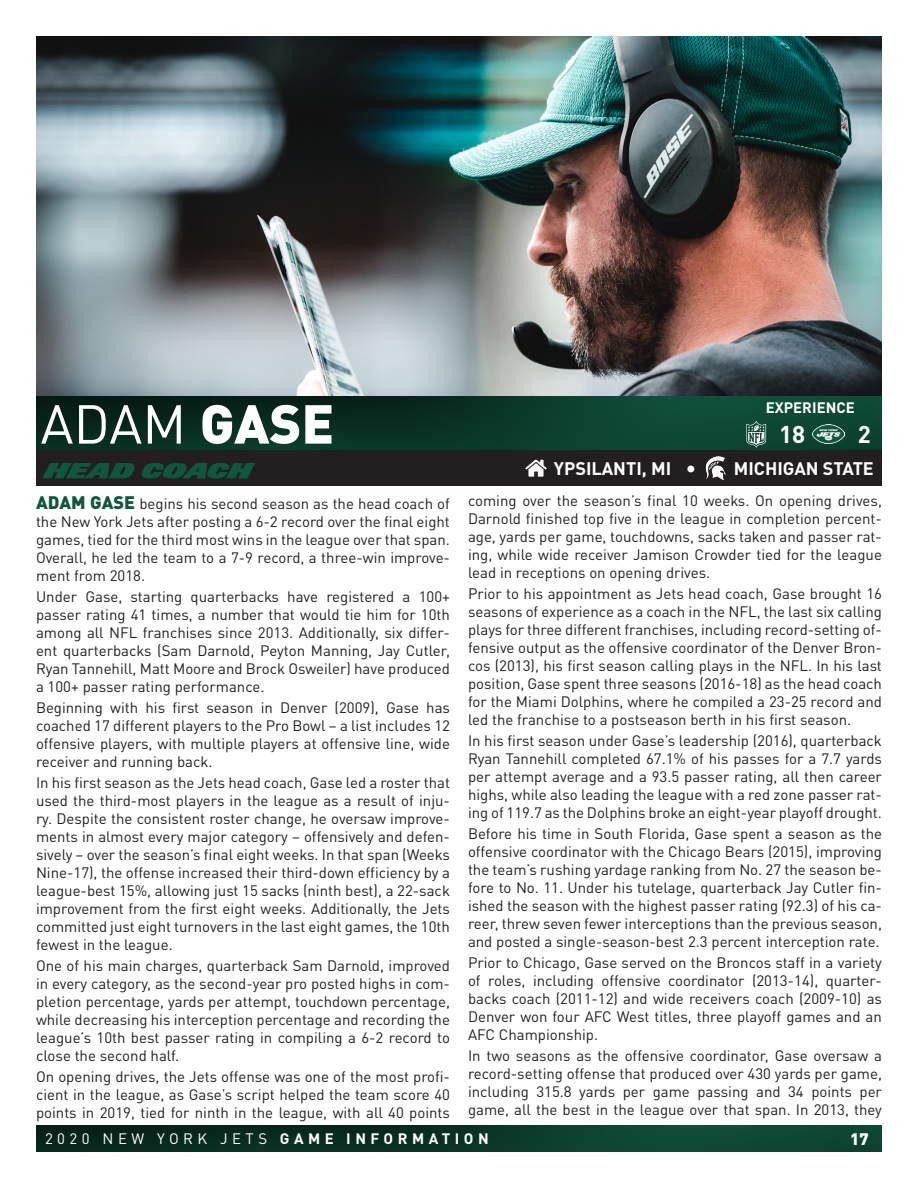
<style>
.page{position:relative;width:918px;height:1188px;background:#fff}
.page>*{position:absolute;margin:0;border:0;box-sizing:border-box;transform-origin:0 0}
.t1{font:54px "DIN Pro";color:#fff}
.BANNER_12pt__Green{font:700 24px "Jets";color:#115740}
.t2{font:700 24px "DIN Pro";color:#fff}
.t3{font:700 21px "DIN Pro";color:#fff}
.t4{font:700 18px "DIN Pro";color:#fff}
.t5{font:900 16.5px "DIN Pro";color:#fff}
.TEXT_9pt{font:15px/18px "DIN Pro";color:#231f20;text-align:justify}
.t6{font:15px "DIN Pro";letter-spacing:.3em;color:#fff}
.t7{font:700 15px "DIN Pro";color:#fff}
.s1{font-weight:900}
.s2{font-weight:900;font-size:18px;color:#115740}
.s3{font-weight:700}
</style>
<div class="page">
<div style="left:36px;top:1125px;width:846px;height:27px;background:linear-gradient(to right,#062018,#0f4e39)"></div>
<img style="left:36px;top:36px;width:846px;height:360px">
<div style="left:36px;top:450px;width:846px;height:36px;background:#231f20"></div>
<img style="left:705px;top:457px;width:21px;height:22px">
<img style="left:525px;top:459px;width:22px;height:18px">
<svg style="left:36px;top:396px;width:846px;height:54px;background:#0a3628"></svg>
<svg style="left:746px;top:421px;width:20px;height:27px"></svg>
<img style="left:813px;top:425px;width:31px;height:19px">
<p class="t1" style="left:40px;top:382px;width:295px">ADAM <span class="s1">GASE</span></p>
<p class="t7" style="left:766px;top:395px;width:91px">EXPERIENCE</p>
<p class="t2" style="left:779px;top:415px;width:28px">18</p>
<p class="t2" style="left:858px;top:415px;width:15px">2</p>
<p class="BANNER_12pt__Green" style="left:45px;top:458px;width:209px">HEAD COACH</p>
<p class="t4" style="left:554px;top:453px;width:119px">YPSILANTI, MI</p>
<p class="t3" style="left:686px;top:451px;width:12px">•</p>
<p class="t4" style="left:734px;top:453px;width:142px">MICHIGAN STATE</p>
<p class="TEXT_9pt" style="left:36px;top:493px;width:416px"><span class="s2">ADAM GASE</span> begins his second season as the head coach of the New York Jets after posting a 6-2 record over the final eight games, tied for the third most wins in the league over that span.<br>Overall, he led the team to a 7-9 record, a three-win improve&shy;ment from 2018.</p>
<p class="TEXT_9pt" style="left:36px;top:586px;width:416px">Under Gase, starting quarterbacks have registered a 100+ passer rating 41 times, a number that would tie him for 10th among all NFL franchises since 2013. Additionally, six differ&shy;ent quarterbacks (Sam Darnold, Peyton Manning, Jay Cutler, Ryan Tannehill, Matt Moore and Brock Osweiler) have produced a 100+ passer rating performance.</p>
<p class="TEXT_9pt" style="left:36px;top:697px;width:416px">Beginning with his first season in Denver (2009), Gase has coached 17 different players to the Pro Bowl – a list includes 12 offensive players, with multiple players at offensive line, wide receiver and running back.</p>
<p class="TEXT_9pt" style="left:36px;top:772px;width:416px">In his first season as the Jets head coach, Gase led a roster that used the third-most players in the league as a result of inju&shy;ry. Despite the consistent roster change, he oversaw improve&shy;ments in almost every major category – offensively and defen&shy;sively – over the season’s final eight weeks. In that span (Weeks Nine-17), the offense increased their third-down efficiency by a league-best 15%, allowing just 15 sacks (ninth best), a 22-sack improvement from the first eight weeks. Additionally, the Jets committed just eight turnovers in the last eight games, the 10th fewest in the league.</p>
<p class="TEXT_9pt" style="left:36px;top:955px;width:416px">One of his main charges, quarterback Sam Darnold, improved in every category, as the second-year pro posted highs in com&shy;pletion percentage, yards per attempt, touchdown percentage, while decreasing his interception percentage and recording the league’s 10th best passer rating in compiling a 6-2 record to close the second half.</p>
<p class="TEXT_9pt" style="left:36px;top:1066px;width:416px">On opening drives, the Jets offense was one of the most profi&shy;cient in the league, as Gase’s script helped the team score 40 points in 2019, tied for ninth in the league, with all 40 points</p>
<p class="TEXT_9pt" style="left:468px;top:491px;width:416px">coming over the season’s final 10 weeks. On opening drives, Darnold finished top five in the league in completion percent&shy;age, yards per game, touchdowns, sacks taken and passer rat&shy;ing, while wide receiver Jamison Crowder tied for the league lead in receptions on opening drives.</p>
<p class="TEXT_9pt" style="left:468px;top:584px;width:416px">Prior to his appointment as Jets head coach, Gase brought 16 seasons of experience as a coach in the NFL, the last six calling plays for three different franchises, including record-setting of&shy;fensive output as the offensive coordinator of the Denver Bron&shy;cos (2013), his first season calling plays in the NFL. In his last position, Gase spent three seasons (2016-18) as the head coach for the Miami Dolphins, where he compiled a 23-25 record and led the franchise to a postseason berth in his first season.</p>
<p class="TEXT_9pt" style="left:468px;top:731px;width:416px">In his first season under Gase’s leadership (2016), quarterback Ryan Tannehill completed 67.1% of his passes for a 7.7 yards per attempt average and a 93.5 passer rating, all then career highs, while also leading the league with a red zone passer rat&shy;ing of 119.7 as the Dolphins broke an eight-year playoff drought.</p>
<p class="TEXT_9pt" style="left:468px;top:824px;width:416px">Before his time in South Florida, Gase spent a season as the offensive coordinator with the Chicago Bears (2015), improving the team’s rushing yardage ranking from No. 27 the season be&shy;fore to No. 11. Under his tutelage, quarterback Jay Cutler fin&shy;ished the season with the highest passer rating (92.3) of his ca&shy;reer, threw seven fewer interceptions than the previous season, and posted a single-season-best 2.3 percent interception rate.</p>
<p class="TEXT_9pt" style="left:468px;top:953px;width:416px">Prior to Chicago, Gase served on the Broncos staff in a variety of roles, including offensive coordinator (2013-14), quarter&shy;backs coach (2011-12) and wide receivers coach (2009-10) as Denver won four AFC West titles, three playoff games and an AFC Championship.</p>
<p class="TEXT_9pt" style="left:468px;top:1046px;width:416px">In two seasons as the offensive coordinator, Gase oversaw a record-setting offense that produced over 430 yards per game, including 315.8 yards per game passing and 34 points per game, all the best in the league over that span. In 2013, they</p>
<p class="t6" style="left:45px;top:1127px;width:445px">2020 NEW YORK JETS <span class="s3">GAME INFORMATION</span></p>
<p class="t5" style="left:850px;top:1125px;width:20px">17</p>
</div>
